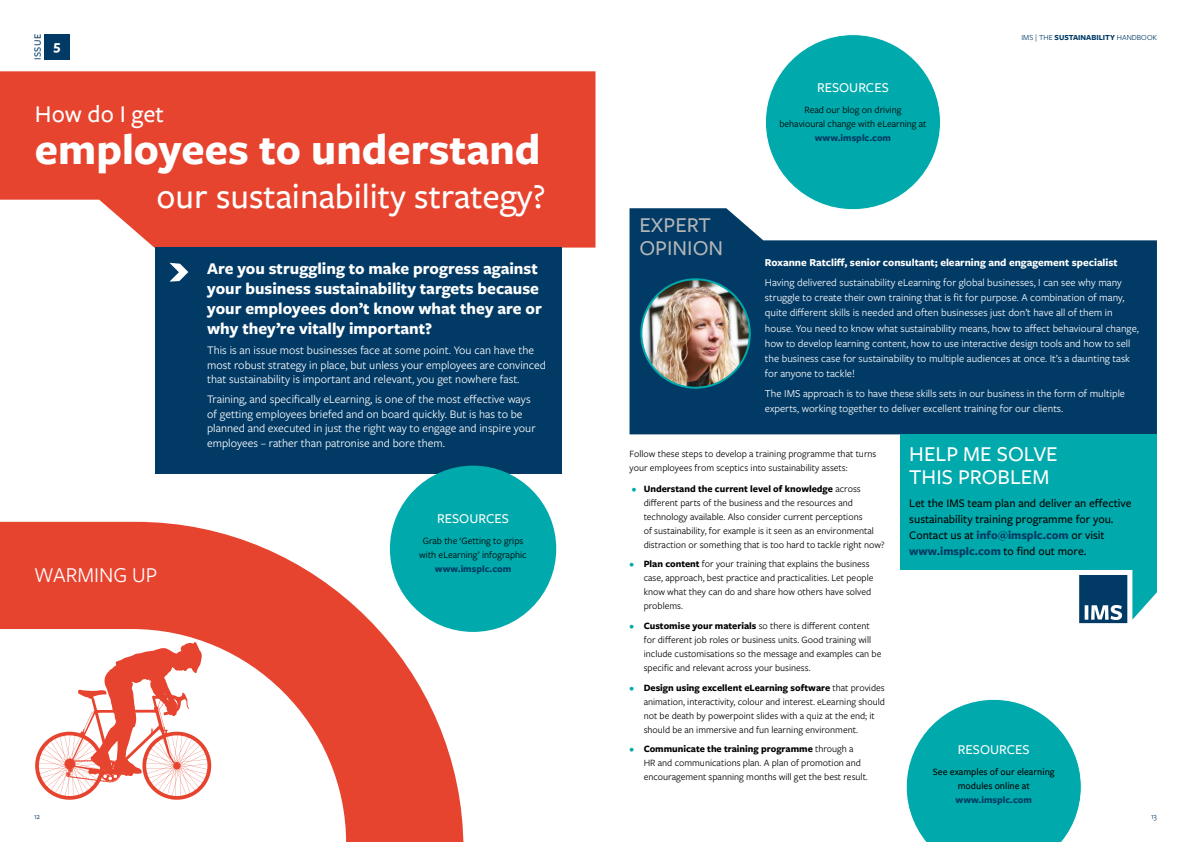
<style>
.page{position:relative;width:1191px;height:842px;background:#fff}
.page>*{position:absolute;margin:0;border:0;box-sizing:border-box;transform-origin:0 0}
.t1{font:700 45px "Freight Sans Pro";color:#fff}
.t2{font:500 36px "Freight Sans Pro";color:#fff}
.t3{font:500 25px "Freight Sans Pro";color:#fff}
.t4{font:500 22px/23px "Freight Sans Pro";color:#fff}
.t5{font:500 22px/23px "Freight Sans Pro";color:#b3b4b7}
.t6{font:22px "Freight Sans Pro";color:#fff}
.t7{font:700 17px/20px "Freight Sans Pro";color:#fff}
.t8{font:700 14.3px "Freight Sans Pro";color:#fff}
.t9{font:500 14px "Freight Sans Pro";color:#fff}
.t10{font:12px/14.4px "Freight Sans Pro";color:#fff}
.t11{font:500 12px/16px "Freight Sans Pro";color:#000}
.t12{font:11px/15px "Freight Sans Pro";color:#fff}
.t13{font:700 11px "Freight Sans Pro";color:#fff}
.t14{font:10px/14px "Freight Sans Pro";color:#000}
.t15{font:700 10px "Freight Sans Pro";color:#003a65}
.t16{font:500 10px/14px "Freight Sans Pro";color:#000;text-align:center}
.t17{font:500 10px "Freight Sans Pro";letter-spacing:.05em;color:#003a65}
.t18{font:8px "Freight Sans Pro";color:#003a65}
.s1{font-weight:700}
.s2{font-size:12px;color:#fff}
.s3{color:#00a9ab}
.s4{font-weight:700;color:#003a65}
</style>
<div class="page">
<div style="left:0;top:71px;width:595px;height:177px;background:#e7442f"></div>
<div style="left:155px;top:248px;width:406px;height:226px;background:#003a65"></div>
<svg style="left:169px;top:263px;width:19px;height:19px"></svg>
<svg style="left:0;top:522px;width:463px;height:320px;fill:#e7442f"></svg>
<svg style="left:629px;top:208px;width:528px;height:226px;background:#1f5277"></svg>
<div style="left:900px;top:434px;width:257px;height:136px;background:#00a9ab"></div>
<img style="left:641px;top:279px;width:109px;height:109px;border-radius:54px">
<div style="left:640px;top:278px;width:111px;height:111px;border:2px solid #00a9ab;border-radius:50%"></div>
<svg style="left:1079px;top:570px;width:78px;height:53px"></svg>
<svg style="left:35px;top:641px;width:176px;height:159px"></svg>
<div style="left:390px;top:466px;width:166px;height:166px;background:#00a9ab;border-radius:50%"></div>
<div style="left:765px;top:35px;width:175px;height:175px;background:#00a9ab;border-radius:50%"></div>
<svg style="left:906px;top:699px;width:175px;height:143px"></svg>
<div style="left:44px;top:34px;width:26px;height:26px;background:#003a65"></div>
<p class="t17" style="left:31px;top:60px;width:28px;rotate:-90deg">ISSUE</p>
<h3 class="t8" style="left:54px;top:36px;width:9px">5</h3>
<h3 class="t3" style="left:35px;top:97px;width:130px">How do I get</h3>
<h1 class="t1" style="left:35px;top:118px;width:507px">employees to understand</h1>
<h2 class="t2" style="left:156px;top:172px;width:391px">our sustainability strategy?</h2>
<h3 class="t7" style="left:207px;top:258px;width:336px">Are you struggling to make progress against your business sustainability targets because your employees don’t know what they are or why they’re vitally important?</h3>
<p class="t10" style="left:207px;top:343px;width:340px">This is an issue most businesses face at some point. You can have the most robust strategy in place, but unless your employees are convinced that sustainability is important and relevant, you get nowhere fast.</p>
<p class="t10" style="left:207px;top:392px;width:330px">Training, and specifically eLearning, is one of the most effective ways of getting employees briefed and on board quickly. But is has to be planned and executed in just the right way to engage and inspire your employees – rather than patronise and bore them.</p>
<h3 class="t6" style="left:34px;top:561px;width:125px">WARMING UP</h3>
<h3 class="t9" style="left:437px;top:509px;width:73px">RESOURCES</h3>
<p class="t14" style="left:419px;top:534px;width:109px;text-align:center">Grab the ‘Getting to grips with eLearning’ infographic</p>
<p class="t15" style="left:435px;top:562px;width:78px">www.imsplc.com</p>
<h3 class="t5" style="left:639px;top:213px;width:85px">EXPERT<br>OPINION</h3>
<h3 class="t9" style="left:817px;top:78px;width:73px">RESOURCES</h3>
<p class="t14" style="left:779px;top:103px;width:149px;text-align:center">Read our blog on driving<br>behavioural change with eLearning at</p>
<p class="t15" style="left:815px;top:131px;width:78px">www.imsplc.com</p>
<p class="t18" style="left:1021px;top:32px;width:137px">IMS | THE <span class="s1">SUSTAINABILITY</span> HANDBOOK</p>
<p class="t13" style="left:765px;top:255px;width:354px">Roxanne Ratcliff, senior consultant; elearning and engagement specialist</p>
<p class="t12" style="left:765px;top:275px;width:375px">Having delivered sustainability eLearning for global businesses, I can see why many struggle to create their own training that is fit for purpose. A combination of many, quite different skills is needed and often businesses just don’t have all of them in house. You need to know what sustainability means, how to affect behavioural change, how to develop learning content, how to use interactive design tools and how to sell the business case for sustainability to multiple audiences at once. It’s a daunting task for anyone to tackle!</p>
<p class="t12" style="left:765px;top:386px;width:362px">The IMS approach is to have these skills sets in our business in the form of multiple experts, working together to deliver excellent training for our clients.</p>
<p class="t14" style="left:629px;top:446px;width:248px;line-height:14.4px">Follow these steps to develop a training programme that turns your employees from sceptics into sustainability assets:</p>
<p class="t14" style="left:643px;top:481px;width:242px;text-indent:-14px"><span class="s2">:</span><span class="s3">•</span> <span class="s1">Understand the current level of knowledge</span> across different parts of the business and the resources and technology available. Also consider current perceptions<br>of sustainability, for example is it seen as an environmental distraction or something that is too hard to tackle right now?</p>
<p class="t14" style="left:643px;top:556px;width:231px;text-indent:-14px"><span class="s3">•</span> <span class="s1">Plan content</span> for your training that explains the business case, approach, best practice and practicalities. Let people know what they can do and share how others have solved problems.</p>
<p class="t14" style="left:643px;top:618px;width:239px;text-indent:-14px"><span class="s3">•</span> <span class="s1">Customise your materials</span> so there is different content for different job roles or business units. Good training will include customisations so the message and examples can be specific and relevant across your business.</p>
<p class="t14" style="left:643px;top:680px;width:243px;text-indent:-14px"><span class="s3">•</span> <span class="s1">Design using excellent eLearning software</span> that provides animation, interactivity, colour and interest. eLearning should not be death by powerpoint slides with a quiz at the end; it should be an immersive and fun learning environment.</p>
<p class="t14" style="left:643px;top:742px;width:226px;text-indent:-14px"><span class="s3">•</span> <span class="s1">Communicate the training programme</span> through a<br>HR and communications plan. A plan of promotion and encouragement spanning months will get the best result.</p>
<h3 class="t4" style="left:909px;top:442px;width:150px">HELP ME SOLVE<br>THIS PROBLEM</h3>
<p class="t11" style="left:909px;top:494px;width:224px">Let the IMS team plan and deliver an effective sustainability training programme for you.<br>Contact us at <span class="s4">info@imsplc.com</span> or visit <span class="s4">www.imsplc.com</span> to find out more.</p>
<h3 class="t9" style="left:958px;top:740px;width:73px">RESOURCES</h3>
<p class="t16" style="left:933px;top:765px;width:123px">See examples of our elearning modules online at</p>
<p class="t15" style="left:955px;top:793px;width:78px">www.imsplc.com</p>
<p class="t18" style="left:34px;top:811px;width:8px">12</p>
<p class="t18" style="left:1151px;top:811px;width:7px">13</p>
</div>
